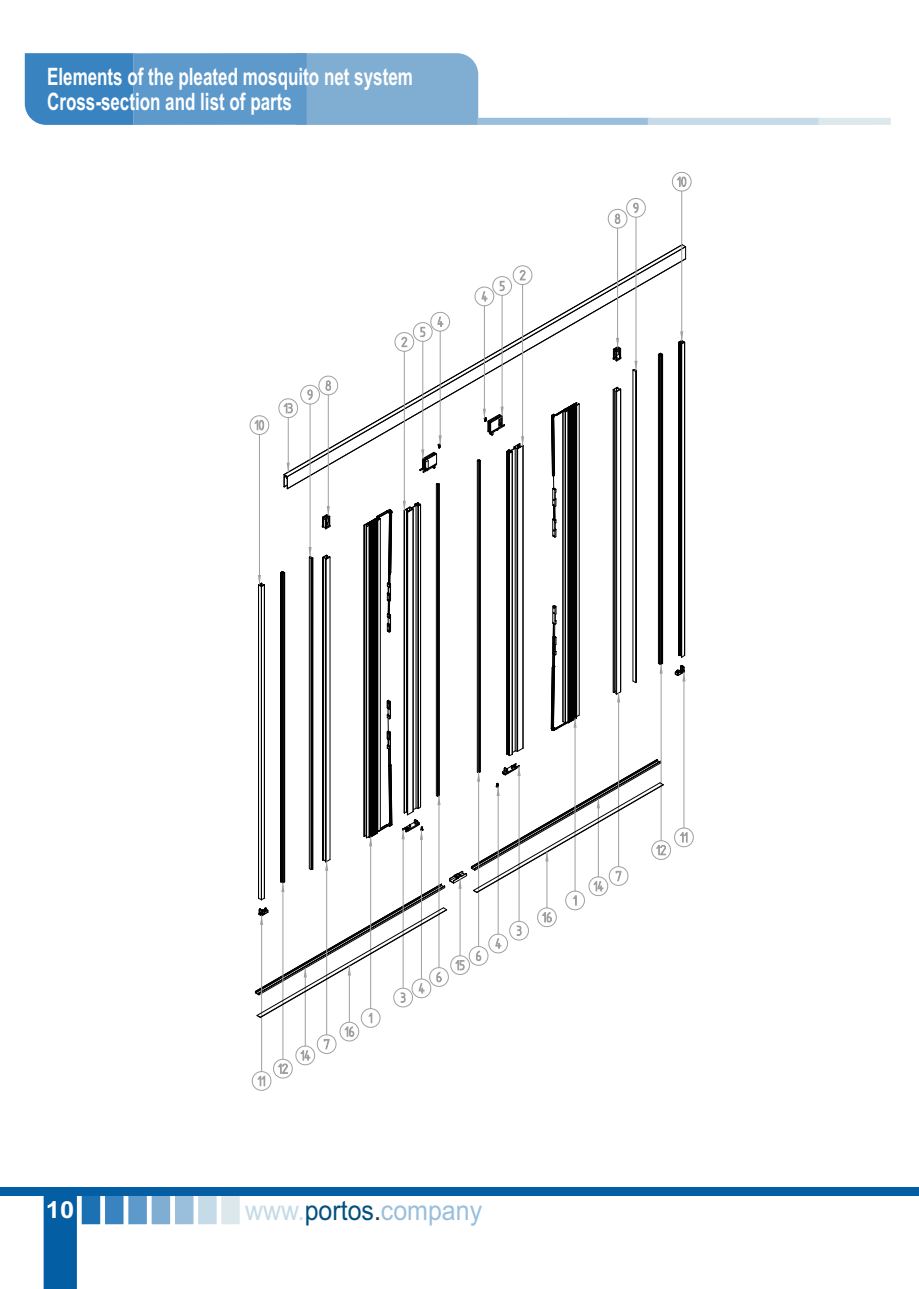
<style>
.page{position:relative;width:919px;height:1289px;background:#fff}
.page>*{position:absolute;margin:0;border:0;box-sizing:border-box;transform-origin:0 0}
.t1{font:27.6px "Arial";color:#99bfdd;scale:.91 1}
.t2{font:700 24px/24.2px "Arial";color:#fefefe;scale:.71 1}
.t3{font:700 23.4px "Arial";color:#fefefe;scale:1.09 1}
.s1{color:#c5dbe8}
.s2{color:#014f7e}
.s3{color:#2d2b2d}
</style>
<div class="page">
<div style="left:44px;top:1195px;width:33px;height:93px;background:#035ea4"></div>
<div style="left:82px;top:1195px;width:18px;height:29px;background:#1b71b2"></div>
<div style="left:105px;top:1195px;width:18px;height:29px;background:#3883c0"></div>
<div style="left:128px;top:1195px;width:19px;height:29px;background:#5d99cb"></div>
<div style="left:152px;top:1195px;width:18px;height:29px;background:#80add2"></div>
<div style="left:175px;top:1195px;width:18px;height:29px;background:#99bfdd"></div>
<div style="left:198px;top:1195px;width:18px;height:29px;background:#c5dbe8"></div>
<div style="left:221px;top:1195px;width:19px;height:29px;background:#dde8ec"></div>
<div style="left:0;top:1187px;width:918px;height:8px;background:#035ea4"></div>
<div style="left:25px;top:53px;width:108px;height:72px;background:#3883c0"></div>
<div style="left:306px;top:53px;width:172px;height:72px;background:#80add2"></div>
<div style="left:133px;top:53px;width:173px;height:72px;background:#5d99cb"></div>
<div style="left:477px;top:118px;width:172px;height:7px;background:#99bfdd"></div>
<div style="left:647px;top:118px;width:173px;height:7px;background:#c5dbe8"></div>
<div style="left:818px;top:118px;width:72px;height:7px;background:#dde8ec"></div>
<svg style="left:440px;top:258px;width:246px;height:54px"></svg>
<hr style="left:484px;top:306px;width:1px;height:112px;background:#9e9fa1">
<hr style="left:502px;top:295px;width:1px;height:121px;background:#9e9fa1">
<hr style="left:617px;top:228px;width:1px;height:119px;background:#9e9fa1">
<hr style="left:635px;top:217px;width:1px;height:153px;background:#9e9fa1">
<svg style="left:608px;top:198px;width:37px;height:30px"></svg>
<hr style="left:681px;top:191px;width:1px;height:150px;background:#9e9fa1">
<svg style="left:672px;top:172px;width:19px;height:19px"></svg>
<hr style="left:522px;top:284px;width:1px;height:161px;background:#9e9fa1">
<svg style="left:474px;top:265px;width:58px;height:41px"></svg>
<svg style="left:250px;top:312px;width:443px;height:778px"></svg>
<p class="t2" style="left:47px;top:67px;width:516px">Elements of the pleated mosquito net system<br>Cross-section and list of parts</p>
<p class="t3" style="left:46px;top:1201px;width:28px">10</p>
<p class="t1" style="left:245px;top:1199px;width:262px"><span class="s1">www.</span><span class="s2">portos</span><span class="s3">.</span>company</p>
</div>
